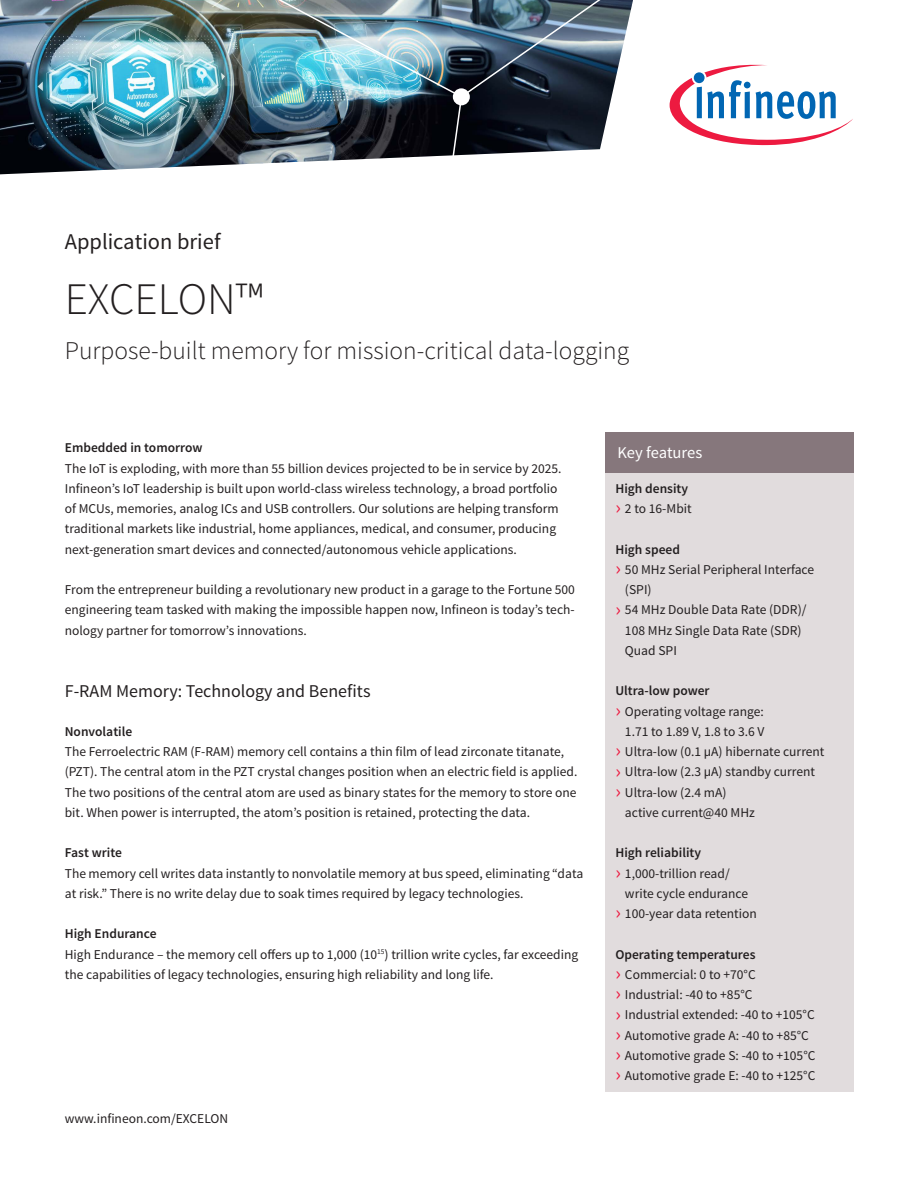
<style>
.page{position:relative;width:918px;height:1188px;background:#fff}
.page>*{position:absolute;margin:0;border:0;box-sizing:border-box;transform-origin:0 0}
.Product_Brief_US_Hea{font:300 45px "Source Sans Pro";color:#231f20}
.Product_Brief_US_Sub{font:300 25.5px "Source Sans Pro";color:#231f20}
.Product_Brief_US_Tit{font:22.5px "Source Sans Pro";color:#231f20}
.Product_Brief_US_Hea-2{font:18px "Source Sans Pro";color:#231f20}
.Product_Brief_US_Hea-3{font:16.5px "Source Sans Pro";letter-spacing:-.005em;color:#fff}
.Product_Brief_US_Cop{font:13.5px/20.2px "Source Sans Pro";color:#231f20}
.Product_Brief_US_Cop-2{font:600 13.5px "Source Sans Pro";color:#231f20}
.Product_Brief_US_URL{font:13.5px "Source Sans Pro";color:#231f20}
.s1{font-size:20.25px;color:#ed1a40}
</style>
<div class="page">
<img style="left:0;top:0;width:317px;height:174px">
<img style="left:238px;top:0;width:395px;height:161px">
<div style="left:453px;top:88px;width:17px;height:17px;background:#fff;border-radius:50%"></div>
<svg style="left:670px;top:64px;width:183px;height:82px"></svg>
<div style="left:605px;top:470px;width:248px;height:622px;background:#e1dcdd"></div>
<div style="left:605px;top:432px;width:248px;height:40px;background:#86777c"></div>
<p class="Product_Brief_US_Tit" style="left:65px;top:228px;width:157px">Application brief</p>
<p class="Product_Brief_US_Hea" style="left:65px;top:271px;width:200px">EXCELON™</p>
<p class="Product_Brief_US_Sub" style="left:65px;top:335px;width:566px">Purpose-built memory for mission-critical data-logging</p>
<p class="Product_Brief_US_Cop-2" style="left:65px;top:439px;width:139px">Embedded in tomorrow</p>
<p class="Product_Brief_US_Cop" style="left:65px;top:458px;width:498px">The IoT is exploding, with more than 55 billion devices projected to be in service by 2025.<br>Infineon’s IoT leadership is built upon world-class wireless technology, a broad portfolio of MCUs, memories, analog ICs and USB controllers. Our solutions are helping transform traditional markets like industrial, home appliances, medical, and consumer, producing next-generation smart devices and connected/autonomous vehicle applications.</p>
<p class="Product_Brief_US_Cop" style="left:65px;top:580px;width:512px;text-align:justify">From the entrepreneur building a revolutionary new product in a garage to the Fortune 500 engineering team tasked with making the impossible happen now, Infineon is today’s tech&shy;nology partner for tomorrow’s innovations.</p>
<p class="Product_Brief_US_Hea-2" style="left:65px;top:679px;width:307px">F-RAM Memory: Technology and Benefits</p>
<p class="Product_Brief_US_Cop-2" style="left:65px;top:723px;width:69px">Nonvolatile</p>
<p class="Product_Brief_US_Cop" style="left:65px;top:742px;width:514px">The Ferroelectric RAM (F-RAM) memory cell contains a thin film of lead zirconate titanate, (PZT). The central atom in the PZT crystal changes position when an electric field is applied.<br>The two positions of the central atom are used as binary states for the memory to store one bit. When power is interrupted, the atom’s position is retained, protecting the data.</p>
<p class="Product_Brief_US_Cop-2" style="left:65px;top:844px;width:59px">Fast write</p>
<p class="Product_Brief_US_Cop" style="left:65px;top:863px;width:520px">The memory cell writes data instantly to nonvolatile memory at bus speed, eliminating “data at risk.” There is no write delay due to soak times required by legacy technologies.</p>
<p class="Product_Brief_US_Cop-2" style="left:65px;top:925px;width:93px">High Endurance</p>
<p class="Product_Brief_US_Cop" style="left:65px;top:944px;width:515px">High Endurance – the memory cell offers up to 1,000 (10<sup>15</sup>) trillion write cycles, far exceeding the capabilities of legacy technologies, ensuring high reliability and long life.</p>
<p class="Product_Brief_US_URL" style="left:65px;top:1110px;width:165px">www.infineon.com/EXCELON</p>
<p class="Product_Brief_US_Hea-3" style="left:617px;top:443px;width:86px">Key features</p>
<p class="Product_Brief_US_Cop-2" style="left:615px;top:480px;width:74px">High density</p>
<p class="Product_Brief_US_Cop" style="left:615px;top:499px;width:78px"><span class="s1">›</span> 2 to 16-Mbit</p>
<p class="Product_Brief_US_Cop-2" style="left:615px;top:540px;width:66px">High speed</p>
<p class="Product_Brief_US_Cop" style="left:625px;top:559px;width:191px;text-indent:-10px"><span class="s1">›</span> 50 MHz Serial Peripheral Interface (SPI)</p>
<p class="Product_Brief_US_Cop" style="left:625px;top:600px;width:183px;text-indent:-10px"><span class="s1">›</span> 54 MHz Double Data Rate (DDR)/<br>108 MHz Single Data Rate (SDR)<br>Quad SPI</p>
<p class="Product_Brief_US_Cop-2" style="left:615px;top:682px;width:96px">Ultra-low power</p>
<p class="Product_Brief_US_Cop" style="left:615px;top:701px;width:151px;text-align:right"><span class="s1">›</span> Operating voltage range:<br>1.71 to 1.89 V, 1.8 to 3.6 V</p>
<p class="Product_Brief_US_Cop" style="left:615px;top:742px;width:211px"><span class="s1">›</span> Ultra-low (0.1 µA) hibernate current</p>
<p class="Product_Brief_US_Cop" style="left:615px;top:762px;width:201px"><span class="s1">›</span> Ultra-low (2.3 µA) standby current</p>
<p class="Product_Brief_US_Cop" style="left:625px;top:782px;width:131px;text-indent:-10px"><span class="s1">›</span> Ultra-low (2.4 mA) active current@40 MHz</p>
<p class="Product_Brief_US_Cop-2" style="left:615px;top:844px;width:87px">High reliability</p>
<p class="Product_Brief_US_Cop" style="left:625px;top:863px;width:125px;text-indent:-10px"><span class="s1">›</span> 1,000-trillion read/ write cycle endurance</p>
<p class="Product_Brief_US_Cop" style="left:615px;top:904px;width:143px"><span class="s1">›</span> 100-year data retention</p>
<p class="Product_Brief_US_Cop-2" style="left:615px;top:945px;width:142px">Operating temperatures</p>
<p class="Product_Brief_US_Cop" style="left:615px;top:964px;width:142px"><span class="s1">›</span> Commercial: 0 to +70°C</p>
<p class="Product_Brief_US_Cop" style="left:615px;top:985px;width:139px"><span class="s1">›</span> Industrial: -40 to +85°C</p>
<p class="Product_Brief_US_Cop" style="left:615px;top:1005px;width:201px"><span class="s1">›</span> Industrial extended: -40 to +105°C</p>
<p class="Product_Brief_US_Cop" style="left:615px;top:1025px;width:195px"><span class="s1">›</span> Automotive grade A: -40 to +85°C</p>
<p class="Product_Brief_US_Cop" style="left:615px;top:1045px;width:202px"><span class="s1">›</span> Automotive grade S: -40 to +105°C</p>
<p class="Product_Brief_US_Cop" style="left:615px;top:1066px;width:201px"><span class="s1">›</span> Automotive grade E: -40 to +125°C</p>
</div>
